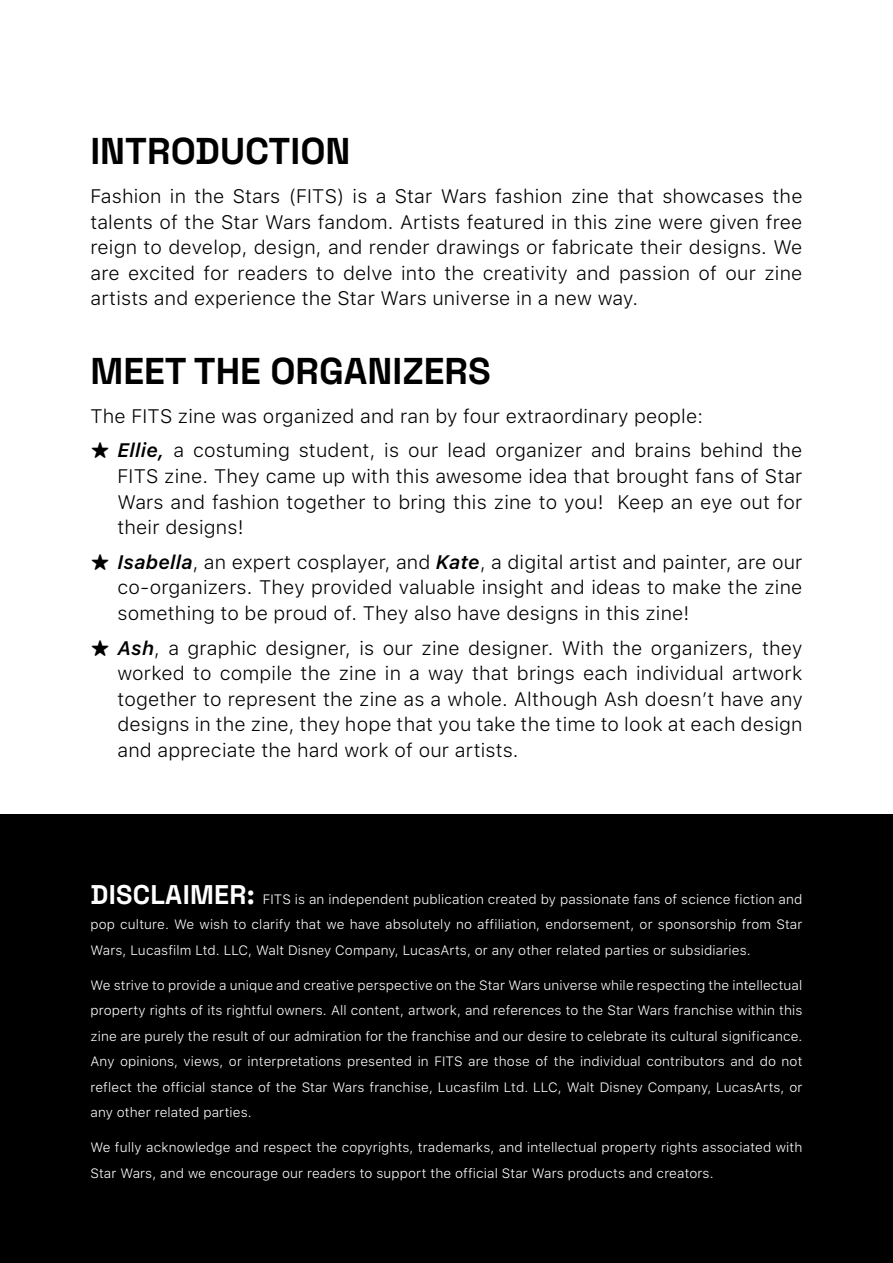
<style>
.page{position:relative;width:893px;height:1263px;background:#fff}
.page>*{position:absolute;margin:0;border:0;box-sizing:border-box;transform-origin:0 0}
.t1{font:700 37.35px "Space Grotesk";color:#000}
.t2{font:300 19.5px/25.5px "SF Pro Text";letter-spacing:.01em;color:#000;text-align:justify}
.t3{font:300 13.5px/25.5px "SF Pro Text";letter-spacing:.01em;color:#fff;text-align:justify}
.s1{font-weight:600;font-style:italic}
.s2{font-family:"Space Grotesk";font-weight:700;font-size:27px}
</style>
<div class="page">
<div style="left:0;top:814px;width:893px;height:449px;background:#000"></div>
<h1 class="t1" style="left:90px;top:124px;width:262px">INTRODUCTION</h1>
<p class="t2" style="left:90px;top:184px;width:713px">Fashion in the Stars (FITS) is a Star Wars fashion zine that showcases the talents of the Star Wars fandom. Artists featured in this zine were given free reign to develop, design, and render drawings or fabricate their designs. We are excited for readers to delve into the creativity and passion of our zine artists and experience the Star Wars universe in a new way.</p>
<h1 class="t1" style="left:90px;top:343px;width:402px">MEET THE ORGANIZERS</h1>
<p class="t2" style="left:90px;top:403px;width:614px">The FITS zine was organized and ran by four extraordinary people:</p>
<p class="t2" style="left:117px;top:438px;width:687px;text-indent:-27px">★ <span class="s1">Ellie,</span> a costuming student, is our lead organizer and brains behind the FITS zine. They came up with this awesome idea that brought fans of Star Wars and fashion together to bring this zine to you! Keep an eye out for their designs!</p>
<p class="t2" style="left:117px;top:549px;width:687px;text-indent:-27px">★ <span class="s1">Isabella</span>, an expert cosplayer, and <span class="s1">Kate</span>, a digital artist and painter, are our co-organizers. They provided valuable insight and ideas to make the zine something to be proud of. They also have designs in this zine!</p>
<p class="t2" style="left:117px;top:635px;width:687px;text-indent:-27px">★ <span class="s1">Ash</span>, a graphic designer, is our zine designer. With the organizers, they worked to compile the zine in a way that brings each individual artwork together to represent the zine as a whole. Although Ash doesn’t have any designs in the zine, they hope that you take the time to look at each design and appreciate the hard work of our artists.</p>
<p class="t3" style="left:90px;top:886px;width:714px"><span class="s2">DISCLAIMER:</span> FITS is an independent publication created by passionate fans of science fiction and pop culture. We wish to clarify that we have absolutely no affiliation, endorsement, or sponsorship from Star Wars, Lucasfilm Ltd. LLC, Walt Disney Company, LucasArts, or any other related parties or subsidiaries.</p>
<p class="t3" style="left:90px;top:972px;width:714px">We strive to provide a unique and creative perspective on the Star Wars universe while respecting the intellectual property rights of its rightful owners. All content, artwork, and references to the Star Wars franchise within this zine are purely the result of our admiration for the franchise and our desire to celebrate its cultural significance.<br>Any opinions, views, or interpretations presented in FITS are those of the individual contributors and do not reflect the official stance of the Star Wars franchise, Lucasfilm Ltd. LLC, Walt Disney Company, LucasArts, or any other related parties.</p>
<p class="t3" style="left:90px;top:1135px;width:713px">We fully acknowledge and respect the copyrights, trademarks, and intellectual property rights associated with<br>Star Wars, and we encourage our readers to support the official Star Wars products and creators.</p>
</div>
